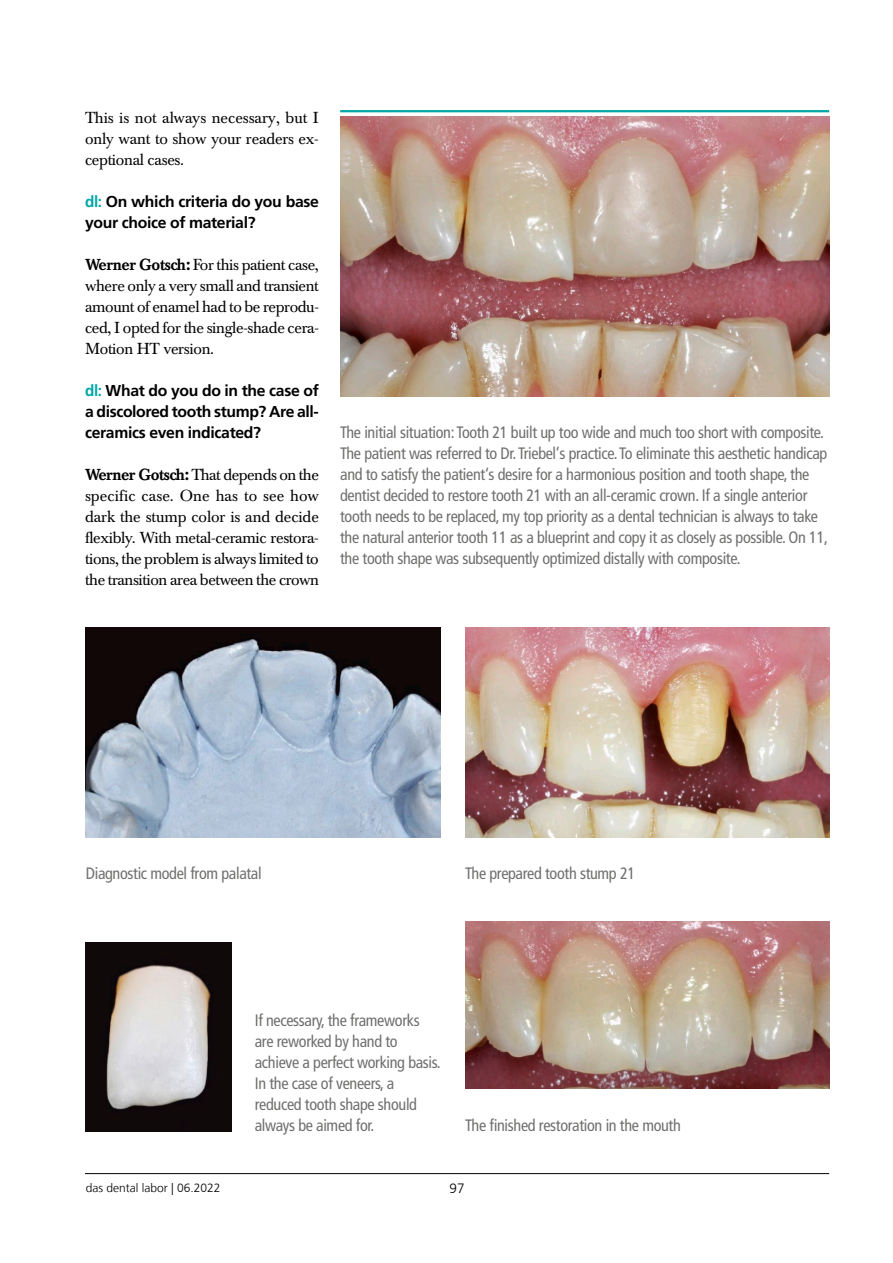
<style>
.page{position:relative;width:893px;height:1263px;background:#fff}
.page>*{position:absolute;margin:0;border:0;box-sizing:border-box;transform-origin:0 0}
.t1{font:condensed 16.5px/21px "Frutiger LT Std";letter-spacing:-.02em;color:#6f6f6e}
.t2{font:15.75px/21px "Baskerville BE";letter-spacing:-.02em;color:#000;text-align:justify}
.t3{font:700 15.75px/21px "Frutiger LT Std";letter-spacing:-.02em;color:#000}
.t4{font:300 13.5px "Frutiger LT Com";color:#000}
.t5{font:300 12px "Frutiger LT Com";color:#000}
.s1{color:#00a7a7}
.s2{font-weight:500}
</style>
<div class="page">
<hr style="left:85px;top:1173px;width:744px;height:1px;background:#000">
<hr style="left:340px;top:110px;width:489px;height:2px;background:#00a7a7">
<img style="left:340px;top:117px;width:489px;height:279px">
<img style="left:86px;top:627px;width:354px;height:210px">
<img style="left:465px;top:627px;width:364px;height:210px">
<img style="left:465px;top:921px;width:364px;height:167px">
<img style="left:86px;top:942px;width:146px;height:189px">
<p class="t2" style="left:85px;top:108px;width:235px">This is not always necessary, but I only want to show your readers ex&shy;ceptional cases.</p>
<p class="t3" style="left:85px;top:191px;width:235px"><span class="s1">dl:</span> On which criteria do you base your choice of material?</p>
<p class="t2" style="left:85px;top:255px;width:235px"><span class="s2">Werner Gotsch:</span> For this patient case, where only a very small and transient amount of enamel had to be reprodu&shy;ced, I opted for the single-shade cera-Motion HT version.</p>
<p class="t3" style="left:85px;top:380px;width:235px;text-align:justify"><span class="s1">dl:</span> What do you do in the case of a discolored tooth stump? Are all&shy;ceramics even indicated?</p>
<p class="t2" style="left:85px;top:465px;width:235px"><span class="s2">Werner Gotsch:</span> That depends on the specific case. One has to see how dark the stump color is and decide flexibly. With metal-ceramic restora&shy;tions, the problem is always limited to the transition area between the crown</p>
<p class="t1" style="left:340px;top:422px;width:489px">The initial situation: Tooth 21 built up too wide and much too short with composite.<br>The patient was referred to Dr. Triebel‘s practice. To eliminate this aesthetic handicap and to satisfy the patient‘s desire for a harmonious position and tooth shape, the dentist decided to restore tooth 21 with an all-ceramic crown. If a single anterior tooth needs to be replaced, my top priority as a dental technician is always to take the natural anterior tooth 11 as a blueprint and copy it as closely as possible. On 11, the tooth shape was subsequently optimized distally with composite.</p>
<p class="t1" style="left:86px;top:863px;width:177px">Diagnostic model from palatal</p>
<p class="t1" style="left:465px;top:863px;width:171px">The prepared tooth stump 21</p>
<p class="t1" style="left:255px;top:1010px;width:187px">If necessary, the frameworks are reworked by hand to achieve a perfect working basis.<br>In the case of veneers, a reduced tooth shape should always be aimed for.</p>
<p class="t1" style="left:465px;top:1115px;width:217px">The finished restoration in the mouth</p>
<p class="t5" style="left:86px;top:1181px;width:136px">das dental labor | 06.2022</p>
<p class="t4" style="left:450px;top:1181px;width:17px">97</p>
</div>
